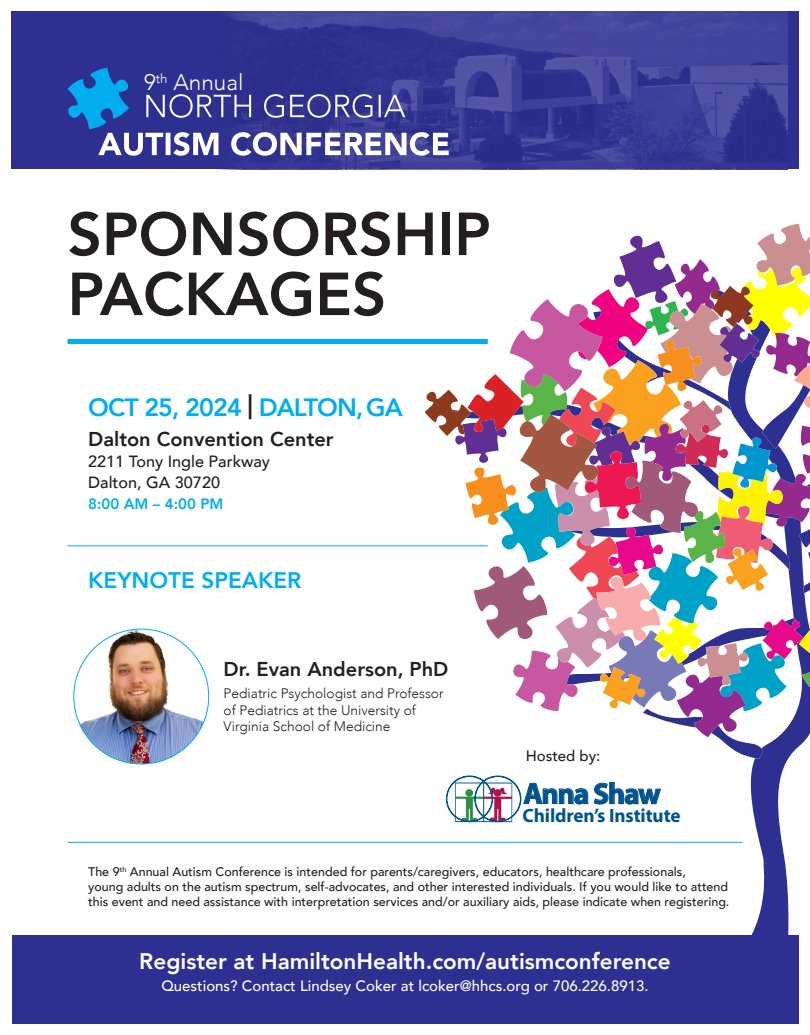
<style>
.page{position:relative;width:810px;height:1035px;background:#fff}
.page>*{position:absolute;margin:0;border:0;box-sizing:border-box;transform-origin:0 0}
.t1{font:800 60px "Avenir";color:#231f20}
.t2{font:700 29.88px "Myriad Pro";letter-spacing:-.04em;color:#00538d}
.t3{font:800 25px "Avenir";letter-spacing:-.035em;color:#00aeef}
.t4{font:800 22.5px "Avenir";color:#fff}
.t5{font:800 22.5px "Avenir";color:#00aeef}
.t6{font:300 22.5px "Avenir";color:#fff}
.t7{font:800 20px "Avenir";color:#231f20}
.t8{font:700 19.38px "Myriad Pro";letter-spacing:-.01em;color:#00538d}
.t9{font:500 16.25px "Avenir";color:#231f20}
.t10{font:500 15px "Avenir";color:#fff}
.t11{font:800 15px "Avenir";color:#00aeef}
.t12{font:500 15px "Avenir";color:#231f20}
.t13{font:300 13.75px/16.5px "Avenir";color:#231f20}
.t14{font:500 12.5px/15px "Avenir";color:#231f20}
.s1{color:#231f20}
</style>
<div class="page">
<svg style="left:11px;top:11px;width:788px;height:158px;background:#383a95"></svg>
<svg style="left:60px;top:68px;width:389px;height:88px;background:#4d59a7"></svg>
<div style="left:12px;top:935px;width:787px;height:89px;background:#2e3091"></div>
<hr style="left:68px;top:842px;width:674px;height:1px;background:#00aeef">
<div style="left:68px;top:339px;width:420px;height:5px;background:#00aeef"></div>
<hr style="left:68px;top:545px;width:420px;height:1px;background:#00aeef">
<svg style="left:441px;top:759px;width:348px;height:176px"></svg>
<svg style="left:422px;top:223px;width:388px;height:536px"></svg>
<img style="left:74px;top:629px;width:135px;height:135px;border-radius:67px">
<p class="t6" style="left:144px;top:69px;width:101px">9<sup>th</sup> Annual</p>
<p class="t1" style="left:68px;top:188px;width:425px">SPONSORSHIP</p>
<p class="t1" style="left:68px;top:248px;width:320px">PACKAGES</p>
<p class="t3" style="left:88px;top:387px;width:316px">OCT 25, 2024 <span class="s1">|</span> DALTON, GA</p>
<p class="t7" style="left:88px;top:423px;width:247px">Dalton Convention Center</p>
<p class="t9" style="left:88px;top:447px;width:183px">2211 Tony Ingle Parkway</p>
<p class="t9" style="left:88px;top:468px;width:133px">Dalton, GA 30720</p>
<p class="t11" style="left:88px;top:492px;width:137px">8:00 AM – 4:00 PM</p>
<p class="t5" style="left:88px;top:563px;width:215px">KEYNOTE SPEAKER</p>
<p class="t7" style="left:224px;top:654px;width:226px">Dr. Evan Anderson, PhD</p>
<p class="t13" style="left:224px;top:685px;width:222px">Pediatric Psychologist and Professor of Pediatrics at the University of<br>Virginia School of Medicine</p>
<p class="t12" style="left:526px;top:743px;width:76px">Hosted by:</p>
<p class="t2" style="left:523px;top:774px;width:139px">Anna Shaw</p>
<p class="t8" style="left:523px;top:803px;width:159px">Children’s Institute</p>
<p class="t14" style="left:88px;top:864px;width:643px">The 9<sup>th</sup> Annual Autism Conference is intended for parents/caregivers, educators, healthcare professionals,<br>young adults on the autism spectrum, self-advocates, and other interested individuals. If you would like to attend this event and need assistance with interpretation services and/or auxiliary aids, please indicate when registering.</p>
<p class="t4" style="left:139px;top:943px;width:533px">Register at HamiltonHealth.com/autismconference</p>
<p class="t10" style="left:161px;top:973px;width:489px">Questions? Contact Lindsey Coker at lcoker@hhcs.org or 706.226.8913.</p>
</div>
